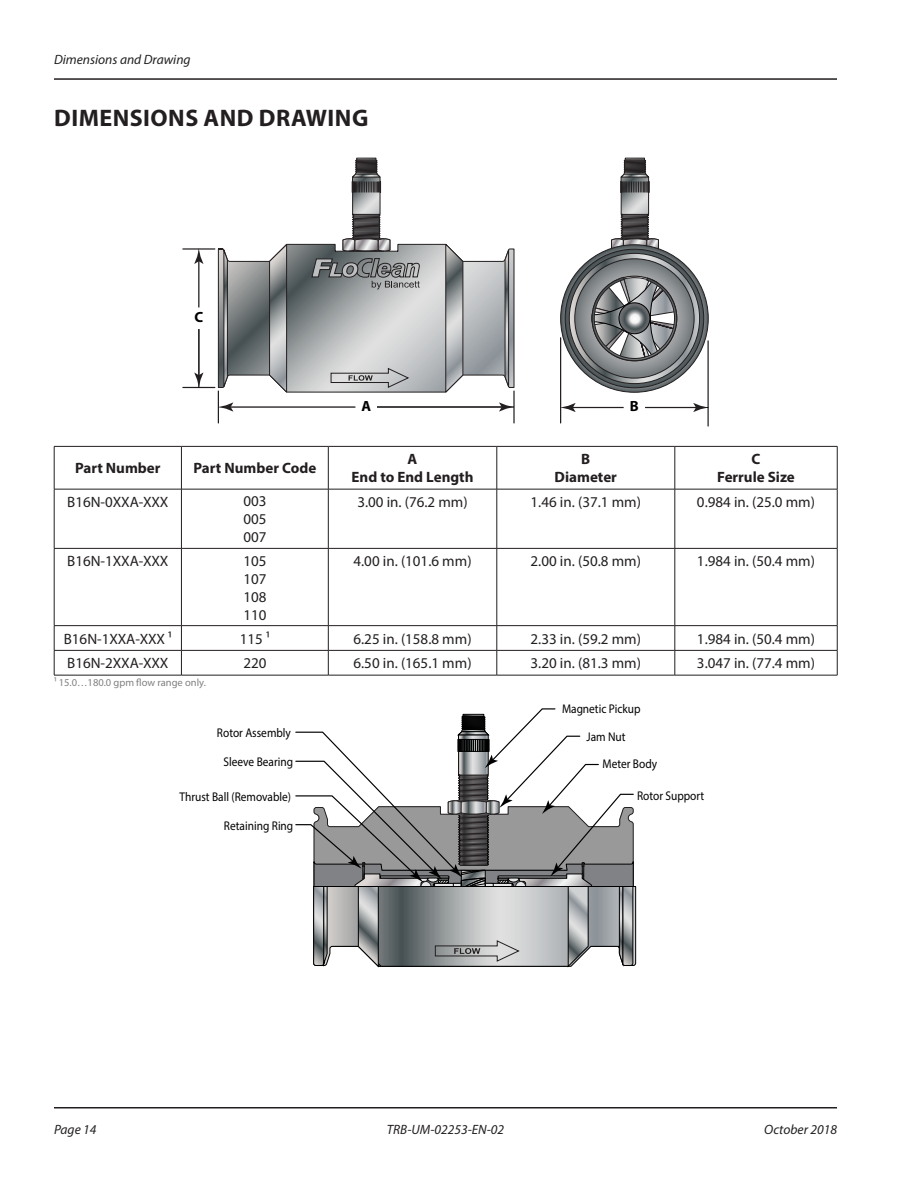
<style>
.page{position:relative;width:918px;height:1188px;background:#fff}
.page>*{position:absolute;margin:0;border:0;box-sizing:border-box;transform-origin:0 0}
.Heading_1{font:700 24px "Myriad Pro";letter-spacing:.02em;color:#231f20}
.Table_text_center{font:15px/18px "Myriad Pro";color:#231f20;text-align:justify}
.Table_head_center{font:700 15px/18px "Myriad Pro";color:#231f20;text-align:center}
.t1{font:700 14.85px "Myriad Pro";color:#000}
.t2{font:italic 13.5px "Myriad Pro";color:#231f20}
.t3{font:12.6px "Myriad Pro";color:#000;scale:.9 1}
.CopyrightText{font:10.5px "Myriad Pro";color:#7f807f}
</style>
<div class="page">
<svg style="left:343px;top:158px;width:47px;height:86px"></svg>
<svg style="left:560px;top:158px;width:149px;height:235px"></svg>
<svg style="left:218px;top:244px;width:297px;height:149px;background:#acafb0"></svg>
<svg style="left:445px;top:243px;width:19px;height:150px;background:#a1a3a5"></svg>
<svg style="left:504px;top:246px;width:5px;height:144px"></svg>
<svg style="left:223px;top:247px;width:5px;height:143px"></svg>
<svg style="left:269px;top:243px;width:18px;height:150px;background:#a1a3a4"></svg>
<hr style="left:349px;top:251px;width:35px;height:1px;background:#231f20">
<hr style="left:560px;top:338px;width:1px;height:85px;background:#231f20">
<hr style="left:707px;top:341px;width:2px;height:85px;background:#231f20">
<svg style="left:330px;top:368px;width:80px;height:20px;background:#b7b8b9"></svg>
<svg style="left:312px;top:258px;width:108px;height:31px;background:#818485"></svg>
<hr style="left:218px;top:391px;width:1px;height:32px;background:#231f20">
<hr style="left:513px;top:391px;width:2px;height:32px;background:#231f20">
<hr style="left:228px;top:406px;width:127px;height:2px;background:#231f20">
<svg style="left:219px;top:402px;width:14px;height:10px"></svg>
<hr style="left:377px;top:406px;width:127px;height:2px;background:#231f20">
<svg style="left:499px;top:402px;width:15px;height:10px"></svg>
<hr style="left:571px;top:407px;width:53px;height:1px;background:#231f20">
<svg style="left:561px;top:403px;width:15px;height:9px"></svg>
<hr style="left:645px;top:407px;width:53px;height:1px;background:#231f20">
<svg style="left:693px;top:403px;width:15px;height:9px"></svg>
<hr style="left:183px;top:248px;width:32px;height:2px;background:#231f20">
<hr style="left:183px;top:387px;width:32px;height:1px;background:#231f20">
<hr style="left:198px;top:259px;width:1px;height:48px;background:#231f20">
<svg style="left:194px;top:249px;width:9px;height:15px"></svg>
<hr style="left:198px;top:329px;width:1px;height:48px;background:#231f20">
<svg style="left:194px;top:373px;width:9px;height:14px"></svg>
<hr style="left:181px;top:489px;width:1px;height:59px;background:#231f20">
<hr style="left:328px;top:489px;width:1px;height:59px;background:#231f20">
<hr style="left:181px;top:548px;width:147px;height:1px;background:#231f20">
<hr style="left:181px;top:549px;width:1px;height:76px;background:#231f20">
<hr style="left:328px;top:549px;width:1px;height:76px;background:#231f20">
<hr style="left:181px;top:625px;width:147px;height:1px;background:#231f20">
<hr style="left:181px;top:650px;width:147px;height:1px;background:#231f20">
<svg style="left:181px;top:626px;width:1px;height:49px"></svg>
<svg style="left:328px;top:626px;width:1px;height:49px"></svg>
<hr style="left:181px;top:675px;width:147px;height:1px;background:#231f20">
<hr style="left:54px;top:446px;width:127px;height:1px;background:#231f20">
<hr style="left:54px;top:447px;width:1px;height:42px;background:#231f20">
<hr style="left:181px;top:446px;width:147px;height:1px;background:#231f20">
<hr style="left:181px;top:447px;width:1px;height:42px;background:#231f20">
<hr style="left:328px;top:446px;width:169px;height:1px;background:#231f20">
<hr style="left:328px;top:447px;width:1px;height:42px;background:#231f20">
<hr style="left:497px;top:446px;width:178px;height:1px;background:#231f20">
<hr style="left:497px;top:447px;width:1px;height:42px;background:#231f20">
<hr style="left:675px;top:446px;width:162px;height:1px;background:#231f20">
<hr style="left:675px;top:447px;width:1px;height:42px;background:#231f20">
<hr style="left:837px;top:447px;width:1px;height:42px;background:#231f20">
<hr style="left:54px;top:489px;width:127px;height:1px;background:#231f20">
<hr style="left:54px;top:489px;width:1px;height:59px;background:#231f20">
<hr style="left:181px;top:489px;width:147px;height:1px;background:#231f20">
<hr style="left:328px;top:489px;width:169px;height:1px;background:#231f20">
<hr style="left:497px;top:489px;width:178px;height:1px;background:#231f20">
<hr style="left:497px;top:489px;width:1px;height:59px;background:#231f20">
<hr style="left:675px;top:489px;width:162px;height:1px;background:#231f20">
<hr style="left:675px;top:489px;width:1px;height:59px;background:#231f20">
<hr style="left:837px;top:489px;width:1px;height:59px;background:#231f20">
<hr style="left:54px;top:548px;width:127px;height:1px;background:#231f20">
<hr style="left:54px;top:549px;width:1px;height:76px;background:#231f20">
<hr style="left:328px;top:548px;width:169px;height:1px;background:#231f20">
<hr style="left:497px;top:548px;width:178px;height:1px;background:#231f20">
<hr style="left:497px;top:549px;width:1px;height:76px;background:#231f20">
<hr style="left:675px;top:548px;width:162px;height:1px;background:#231f20">
<hr style="left:675px;top:549px;width:1px;height:76px;background:#231f20">
<hr style="left:837px;top:549px;width:1px;height:76px;background:#231f20">
<hr style="left:54px;top:625px;width:127px;height:1px;background:#231f20">
<hr style="left:328px;top:625px;width:169px;height:1px;background:#231f20">
<hr style="left:497px;top:625px;width:178px;height:1px;background:#231f20">
<hr style="left:675px;top:625px;width:162px;height:1px;background:#231f20">
<hr style="left:54px;top:650px;width:127px;height:1px;background:#231f20">
<svg style="left:54px;top:626px;width:1px;height:49px"></svg>
<hr style="left:328px;top:650px;width:169px;height:1px;background:#231f20">
<hr style="left:497px;top:650px;width:178px;height:1px;background:#231f20">
<svg style="left:497px;top:626px;width:1px;height:49px"></svg>
<hr style="left:675px;top:650px;width:162px;height:1px;background:#231f20">
<svg style="left:675px;top:626px;width:1px;height:49px"></svg>
<svg style="left:837px;top:626px;width:1px;height:49px"></svg>
<hr style="left:54px;top:675px;width:127px;height:1px;background:#231f20">
<hr style="left:328px;top:675px;width:169px;height:1px;background:#231f20">
<hr style="left:497px;top:675px;width:178px;height:1px;background:#231f20">
<hr style="left:675px;top:675px;width:162px;height:1px;background:#231f20">
<svg style="left:295px;top:708px;width:341px;height:259px"></svg>
<hr style="left:54px;top:78px;width:783px;height:2px;background:#231f20">
<hr style="left:54px;top:1107px;width:783px;height:1px;background:#231f20">
<p class="t2" style="left:54px;top:51px;width:138px">Dimensions and Drawing</p>
<p class="Heading_1" style="left:54px;top:102px;width:316px">DIMENSIONS AND DRAWING</p>
<p class="t1" style="left:194px;top:307px;width:10px">C</p>
<p class="t1" style="left:361px;top:396px;width:11px">A</p>
<p class="t1" style="left:630px;top:397px;width:10px">B</p>
<p class="Table_head_center" style="left:75px;top:459px;width:87px">Part Number</p>
<p class="Table_head_center" style="left:193px;top:459px;width:124px">Part Number Code</p>
<p class="Table_head_center" style="left:352px;top:450px;width:123px">A<br>End to End Length</p>
<p class="Table_head_center" style="left:555px;top:450px;width:64px">B<br>Diameter</p>
<p class="Table_head_center" style="left:717px;top:450px;width:79px">C<br>Ferrule Size</p>
<p class="Table_text_center" style="left:67px;top:493px;width:103px">B16N-0XXA-XXX</p>
<p class="Table_text_center" style="left:243px;top:492px;width:25px">003<br>005<br>007</p>
<p class="Table_text_center" style="left:357px;top:493px;width:112px">3.00 in. (76.2 mm)</p>
<p class="Table_text_center" style="left:531px;top:493px;width:112px">1.46 in. (37.1 mm)</p>
<p class="Table_text_center" style="left:697px;top:493px;width:120px">0.984 in. (25.0 mm)</p>
<p class="Table_text_center" style="left:67px;top:552px;width:103px">B16N-1XXA-XXX</p>
<p class="Table_text_center" style="left:243px;top:551px;width:25px">105<br>107<br>108<br>110</p>
<p class="Table_text_center" style="left:354px;top:552px;width:120px">4.00 in. (101.6 mm)</p>
<p class="Table_text_center" style="left:531px;top:552px;width:112px">2.00 in. (50.8 mm)</p>
<p class="Table_text_center" style="left:697px;top:552px;width:120px">1.984 in. (50.4 mm)</p>
<p class="Table_text_center" style="left:64px;top:629px;width:109px">B16N-1XXA-XXX ¹</p>
<p class="Table_text_center" style="left:240px;top:629px;width:31px">115 1</p>
<p class="Table_text_center" style="left:354px;top:629px;width:120px">6.25 in. (158.8 mm)</p>
<p class="Table_text_center" style="left:531px;top:629px;width:112px">2.33 in. (59.2 mm)</p>
<p class="Table_text_center" style="left:697px;top:629px;width:120px">1.984 in. (50.4 mm)</p>
<p class="Table_text_center" style="left:67px;top:654px;width:103px">B16N-2XXA-XXX</p>
<p class="Table_text_center" style="left:243px;top:654px;width:25px">220</p>
<p class="Table_text_center" style="left:354px;top:654px;width:120px">6.50 in. (165.1 mm)</p>
<p class="Table_text_center" style="left:531px;top:654px;width:112px">3.20 in. (81.3 mm)</p>
<p class="Table_text_center" style="left:697px;top:654px;width:120px">3.047 in. (77.4 mm)</p>
<p class="CopyrightText" style="left:54px;top:676px;width:152px">¹ 15.0…180.0 gpm flow range only.</p>
<p class="t3" style="left:562px;top:701px;width:89px">Magnetic Pickup</p>
<p class="t3" style="left:217px;top:725px;width:84px">Rotor Assembly</p>
<p class="t3" style="left:587px;top:729px;width:45px">Jam Nut</p>
<p class="t3" style="left:224px;top:754px;width:79px">Sleeve Bearing</p>
<p class="t3" style="left:603px;top:756px;width:62px">Meter Body</p>
<p class="t3" style="left:179px;top:789px;width:126px">Thrust Ball (Removable)</p>
<p class="t3" style="left:637px;top:788px;width:76px">Rotor Support</p>
<p class="t3" style="left:224px;top:818px;width:79px">Retaining Ring</p>
<p class="t2" style="left:54px;top:1121px;width:44px">Page 14</p>
<p class="t2" style="left:387px;top:1121px;width:119px">TRB-UM-02253-EN-02</p>
<p class="t2" style="left:764px;top:1121px;width:74px">October 2018</p>
</div>
